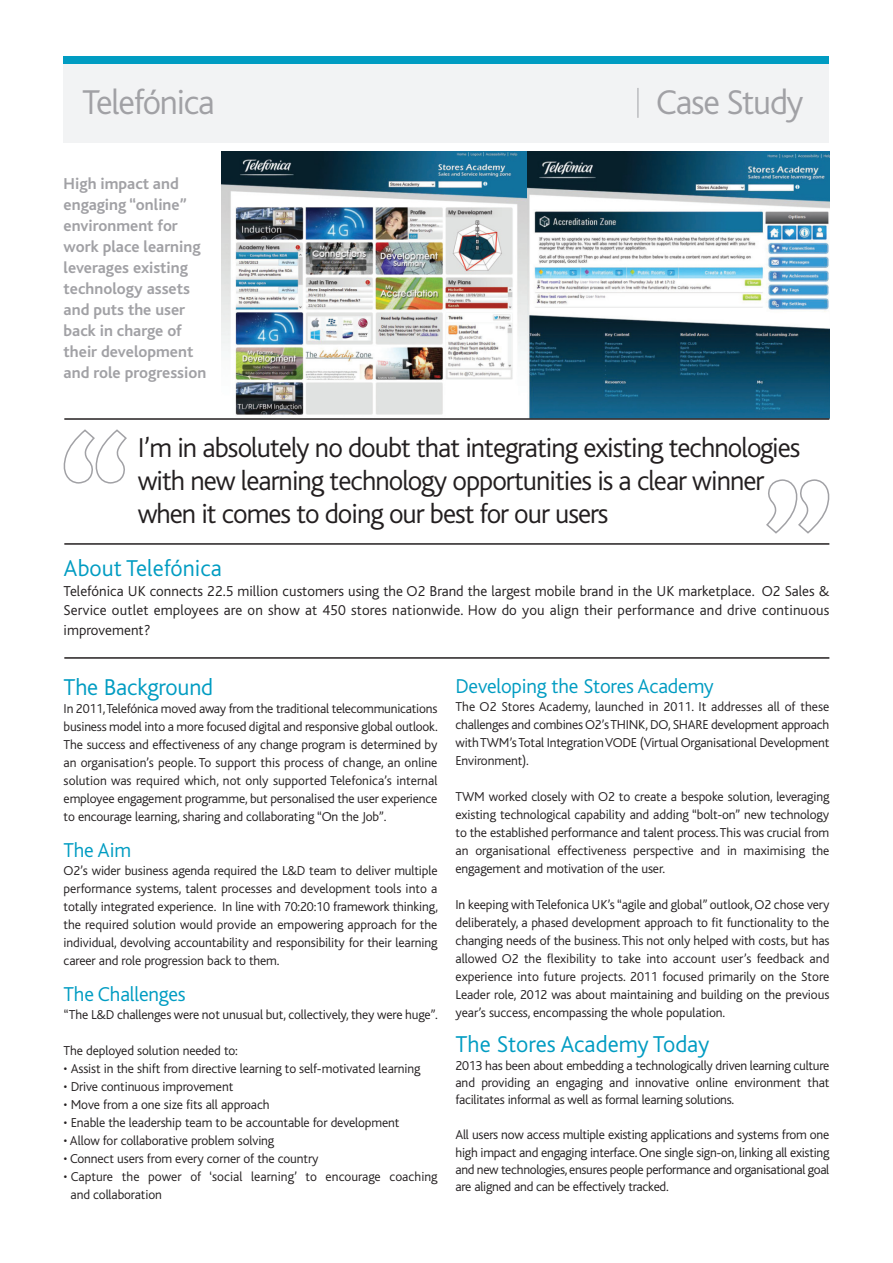
<style>
.page{position:relative;width:893px;height:1263px;background:#fff}
.page>*{position:absolute;margin:0;border:0;box-sizing:border-box;transform-origin:0 0}
.t1{font:300 36px "Bliss";letter-spacing:-.035em;color:#a1a1a5}
.t2{font:300 28.5px/32.5px "Bliss";letter-spacing:-.035em;color:#231f20}
.t3{font:300 24px "Bliss";color:#009cc2}
.t4{font:300 21px "Bliss";letter-spacing:-.01em;color:#009cc2}
.t5{font:700 16.5px/21px "Bliss";color:#a1a1a5}
.t6{font:300 15px/19.5px "Bliss";letter-spacing:.01em;color:#231f20;text-align:justify}
.t7{font:300 13.5px/18px "Bliss";letter-spacing:-.01em;color:#231f20;text-align:justify}
</style>
<div class="page">
<div style="left:64px;top:64px;width:765px;height:78px;background:#f2f3f4"></div>
<img style="left:221px;top:151px;width:306px;height:264px">
<svg style="left:527px;top:151px;width:302px;height:267px"></svg>
<svg style="left:63px;top:429px;width:64px;height:55px"></svg>
<svg style="left:766px;top:479px;width:64px;height:55px"></svg>
<hr style="left:64px;top:543px;width:765px;height:2px;background:#231f20">
<hr style="left:64px;top:418px;width:765px;height:2px;background:#231f20">
<hr style="left:64px;top:657px;width:765px;height:2px;background:#231f20">
<div style="left:64px;top:56px;width:765px;height:8px;background:#009cc2"></div>
<hr style="left:637px;top:88px;width:1px;height:30px;background:#a1a1a5">
<h1 class="t1" style="left:82px;top:88px;width:134px">Telefónica</h1>
<h1 class="t1" style="left:656px;top:88px;width:149px">Case Study</h1>
<p class="t5" style="left:64px;top:175px;width:144px">High impact and engaging “online” environment for work place learning leverages existing technology assets and puts the user back in charge of their development and role progression</p>
<h2 class="t2" style="left:138px;top:434px;width:664px">I’m in absolutely no doubt that integrating existing technologies with new learning technology opportunities is a clear winner when it comes to doing our best for our users</h2>
<h3 class="t3" style="left:64px;top:559px;width:160px">About Telefónica</h3>
<p class="t6" style="left:64px;top:582px;width:767px">Telefónica UK connects 22.5 million customers using the O2 Brand the largest mobile brand in the UK marketplace. O2 Sales &amp; Service outlet employees are on show at 450 stores nationwide. How do you align their performance and drive continuous improvement?</p>
<h3 class="t3" style="left:64px;top:678px;width:151px">The Background</h3>
<p class="t7" style="left:64px;top:701px;width:376px">In 2011, Telefónica moved away from the traditional telecommunications business model into a more focused digital and responsive global outlook.<br>The success and effectiveness of any change program is determined by an organisation’s people. To support this process of change, an online solution was required which, not only supported Telefonica’s internal employee engagement programme, but personalised the user experience to encourage learning, sharing and collaborating “On the Job”.</p>
<h3 class="t4" style="left:64px;top:842px;width:69px">The Aim</h3>
<p class="t7" style="left:64px;top:863px;width:376px">O2’s wider business agenda required the L&amp;D team to deliver multiple performance systems, talent processes and development tools into a totally integrated experience. In line with 70:20:10 framework thinking, the required solution would provide an empowering approach for the individual, devolving accountability and responsibility for their learning career and role progression back to them.</p>
<h3 class="t4" style="left:64px;top:986px;width:123px">The Challenges</h3>
<p class="t7" style="left:64px;top:1007px;width:376px">“The L&amp;D challenges were not unusual but, collectively, they were huge”.</p>
<p class="t7" style="left:64px;top:1043px;width:176px">The deployed solution needed to:</p>
<p class="t7" style="left:64px;top:1061px;width:358px">• Assist in the shift from directive learning to self-motivated learning</p>
<p class="t7" style="left:64px;top:1079px;width:171px">• Drive continuous improvement</p>
<p class="t7" style="left:64px;top:1097px;width:208px">• Move from a one size fits all approach</p>
<p class="t7" style="left:64px;top:1115px;width:337px">• Enable the leadership team to be accountable for development</p>
<p class="t7" style="left:64px;top:1133px;width:212px">• Allow for collaborative problem solving</p>
<p class="t7" style="left:64px;top:1151px;width:256px">• Connect users from every corner of the country</p>
<p class="t7" style="left:71px;top:1169px;width:368px;text-indent:-7px">• Capture the power of ‘social learning’ to encourage coaching and collaboration</p>
<h3 class="t4" style="left:455px;top:678px;width:260px">Developing the Stores Academy</h3>
<p class="t7" style="left:455px;top:699px;width:375px">The O2 Stores Academy, launched in 2011. It addresses all of these challenges and combines O2’s THINK, DO, SHARE development approach with TWM’s Total Integration VODE (Virtual Organisational Development Environment).</p>
<p class="t7" style="left:455px;top:789px;width:375px">TWM worked closely with O2 to create a bespoke solution, leveraging existing technological capability and adding “bolt-on” new technology to the established performance and talent process. This was crucial from an organisational effectiveness perspective and in maximising the engagement and motivation of the user.</p>
<p class="t7" style="left:455px;top:897px;width:375px">In keeping with Telefonica UK’s “agile and global” outlook, O2 chose very deliberately, a phased development approach to fit functionality to the changing needs of the business. This not only helped with costs, but has allowed O2 the flexibility to take into account user’s feedback and experience into future projects. 2011 focused primarily on the Store Leader role, 2012 was about maintaining and building on the previous year’s success, encompassing the whole population.</p>
<h3 class="t3" style="left:455px;top:1035px;width:255px">The Stores Academy Today</h3>
<p class="t7" style="left:455px;top:1058px;width:375px;line-height:17.2px">2013 has been about embedding a technologically driven learning culture and providing an engaging and innovative online environment that facilitates informal as well as formal learning solutions.</p>
<p class="t7" style="left:455px;top:1128px;width:375px;line-height:17.2px">All users now access multiple existing applications and systems from one high impact and engaging interface. One single sign-on, linking all existing and new technologies, ensures people performance and organisational goal are aligned and can be effectively tracked.</p>
</div>
